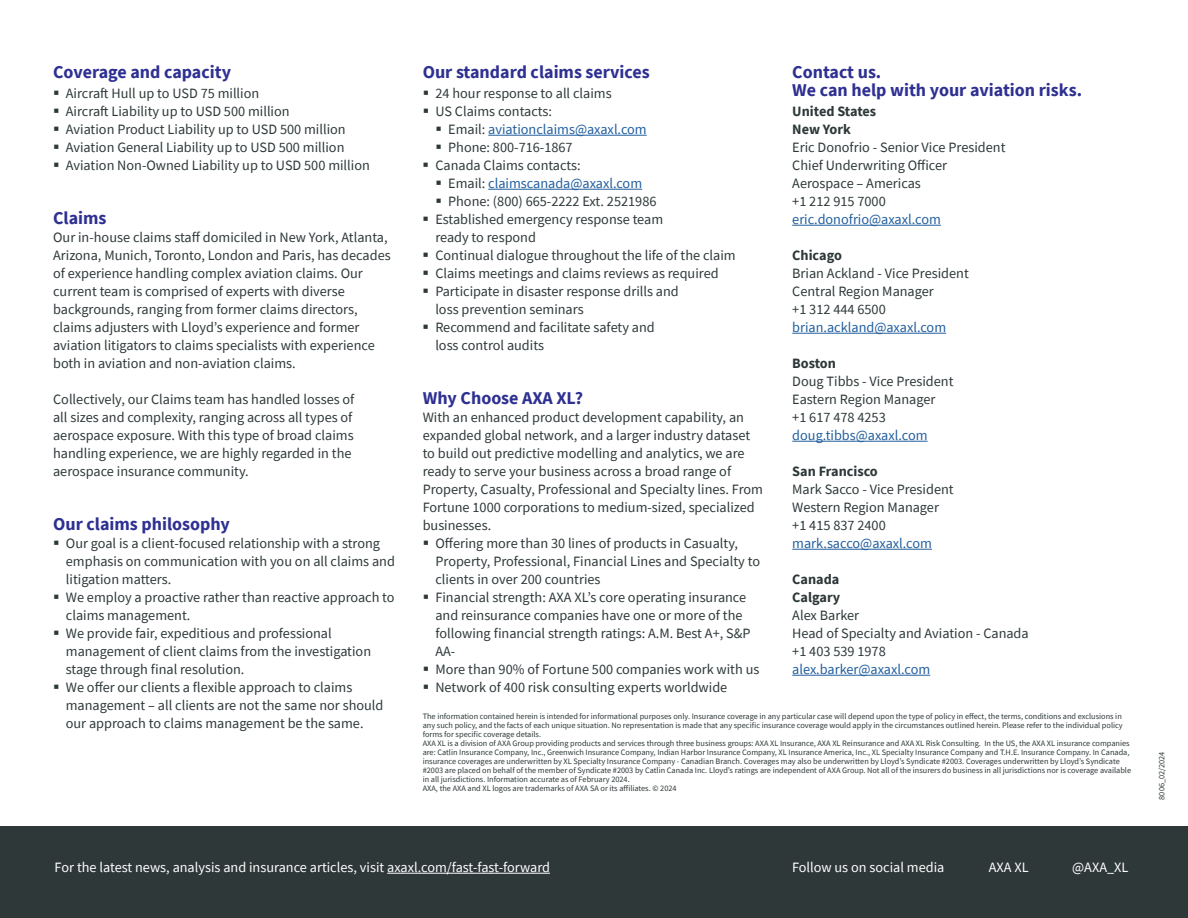
<style>
.page{position:relative;width:1188px;height:918px;background:#fff}
.page>*{position:absolute;margin:0;border:0;box-sizing:border-box;transform-origin:0 0}
.t1{font:700 18px "Source Sans Pro";color:#2e3092}
.t2{font:14.25px/18px "Source Sans Pro";color:#2e3839}
.t3{font:14.25px/18px "Source Sans Pro";color:#215e9e}
.t4{font:14.25px "Source Sans Pro";color:#fff}
.t5{font:700 14.25px/18px "Source Sans Pro";color:#2e3839}
.t6{font:8.25px/9px "Source Sans Pro";color:#2e3839;text-align:justify}
.s1{color:#2e3839}
.s2{color:#215e9e}
.s3{font-weight:400}
</style>
<div class="page">
<div style="left:0;top:826px;width:1188px;height:92px;background:#2e3839"></div>
<hr style="left:387px;top:873px;width:163px;height:1px;background:#fff">
<hr style="left:488px;top:135px;width:159px;height:1px;background:#215e9e">
<hr style="left:488px;top:189px;width:154px;height:1px;background:#215e9e">
<hr style="left:792px;top:225px;width:149px;height:1px;background:#215e9e">
<hr style="left:792px;top:333px;width:154px;height:1px;background:#215e9e">
<hr style="left:792px;top:441px;width:136px;height:1px;background:#215e9e">
<hr style="left:792px;top:549px;width:140px;height:1px;background:#215e9e">
<hr style="left:792px;top:675px;width:138px;height:1px;background:#215e9e">
<p class="t1" style="left:53px;top:60px;width:179px">Coverage and capacity</p>
<p class="t2" style="left:66px;top:84px;width:195px">Aircraft Hull up to USD 75 million</p>
<p class="t2" style="left:66px;top:102px;width:225px">Aircraft Liability up to USD 500 million</p>
<p class="t2" style="left:66px;top:120px;width:281px">Aviation Product Liability up to USD 500 million<br>Aviation General Liability up to USD 500 million</p>
<p class="t2" style="left:66px;top:156px;width:306px">Aviation Non-Owned Liability up to USD 500 million</p>
<p class="t1" style="left:53px;top:206px;width:55px">Claims</p>
<p class="t2" style="left:53px;top:228px;width:339px">Our in-house claims staff domiciled in New York, Atlanta, Arizona, Munich, Toronto, London and Paris, has decades of experience handling complex aviation claims. Our current team is comprised of experts with diverse backgrounds, ranging from former claims directors, claims adjusters with Lloyd’s experience and former aviation litigators to claims specialists with experience both in aviation and non-aviation claims.</p>
<p class="t2" style="left:53px;top:390px;width:303px">Collectively, our Claims team has handled losses of all sizes and complexity, ranging across all types of aerospace exposure. With this type of broad claims handling experience, we are highly regarded in the aerospace insurance community.</p>
<p class="t1" style="left:53px;top:512px;width:178px">Our claims philosophy</p>
<p class="t2" style="left:66px;top:534px;width:331px">Our goal is a client-focused relationship with a strong emphasis on communication with you on all claims and litigation matters.</p>
<p class="t2" style="left:66px;top:588px;width:330px">We employ a proactive rather than reactive approach to claims management.</p>
<p class="t2" style="left:66px;top:624px;width:307px">We provide fair, expeditious and professional management of client claims from the investigation stage through final resolution.</p>
<p class="t2" style="left:66px;top:678px;width:319px">We offer our clients a flexible approach to claims management – all clients are not the same nor should our approach to claims management be the same.</p>
<p class="t1" style="left:423px;top:60px;width:229px">Our standard claims services</p>
<p class="t2" style="left:435px;top:84px;width:178px">24 hour response to all claims</p>
<p class="t2" style="left:435px;top:102px;width:118px">US Claims contacts:</p>
<p class="t3" style="left:448px;top:120px;width:200px"><span class="s1">Email:</span> aviationclaims@axaxl.com</p>
<p class="t2" style="left:448px;top:138px;width:126px">Phone: 800-716-1867</p>
<p class="t2" style="left:435px;top:156px;width:147px">Canada Claims contacts:</p>
<p class="t3" style="left:448px;top:174px;width:196px"><span class="s1">Email:</span> claimscanada@axaxl.com</p>
<p class="t2" style="left:448px;top:192px;width:210px">Phone: (800) 665-2222 Ext. 2521986</p>
<p class="t2" style="left:435px;top:210px;width:229px">Established emergency response team ready to respond</p>
<p class="t2" style="left:435px;top:246px;width:302px">Continual dialogue throughout the life of the claim</p>
<p class="t2" style="left:435px;top:264px;width:285px">Claims meetings and claims reviews as required</p>
<p class="t2" style="left:435px;top:282px;width:245px">Participate in disaster response drills and</p>
<p class="t2" style="left:435px;top:300px;width:150px">loss prevention seminars</p>
<p class="t2" style="left:435px;top:318px;width:221px">Recommend and facilitate safety and loss control audits</p>
<p class="t1" style="left:423px;top:386px;width:162px">Why Choose AXA XL?</p>
<p class="t2" style="left:423px;top:408px;width:342px">With an enhanced product development capability, an expanded global network, and a larger industry dataset to build out predictive modelling and analytics, we are ready to serve your business across a broad range of Property, Casualty, Professional and Specialty lines. From Fortune 1000 corporations to medium-sized, specialized businesses.</p>
<p class="t2" style="left:435px;top:534px;width:326px">Offering more than 30 lines of products in Casualty,<br>Property, Professional, Financial Lines and Specialty to clients in over 200 countries</p>
<p class="t2" style="left:435px;top:588px;width:317px">Financial strength: AXA XL’s core operating insurance and reinsurance companies have one or more of the following financial strength ratings: A.M. Best A+, S&amp;P AA-</p>
<p class="t2" style="left:435px;top:660px;width:326px">More than 90% of Fortune 500 companies work with us<br>Network of 400 risk consulting experts worldwide</p>
<p class="t1" style="left:792px;top:60px;width:91px">Contact us.</p>
<p class="t1" style="left:792px;top:78px;width:291px">We can help with your aviation risks.</p>
<p class="t5" style="left:792px;top:102px;width:86px">United States</p>
<p class="t5" style="left:792px;top:120px;width:60px">New York</p>
<p class="t2" style="left:792px;top:138px;width:215px">Eric Donofrio - Senior Vice President</p>
<p class="t2" style="left:792px;top:156px;width:156px">Chief Underwriting Officer</p>
<p class="t2" style="left:792px;top:174px;width:130px">Aerospace – Americas</p>
<p class="t2" style="left:792px;top:192px;width:95px">+1 212 915 7000</p>
<p class="t3" style="left:792px;top:210px;width:150px">eric.donofrio@axaxl.com</p>
<p class="t5" style="left:792px;top:246px;width:51px">Chicago</p>
<p class="t2" style="left:792px;top:264px;width:178px">Brian Ackland - Vice President</p>
<p class="t2" style="left:792px;top:282px;width:143px">Central Region Manager</p>
<p class="t2" style="left:792px;top:300px;width:95px">+1 312 444 6500</p>
<p class="t3" style="left:792px;top:318px;width:155px">brian.ackland@axaxl.com</p>
<p class="t5" style="left:792px;top:354px;width:45px">Boston</p>
<p class="t2" style="left:792px;top:372px;width:163px">Doug Tibbs - Vice President</p>
<p class="t2" style="left:792px;top:390px;width:145px">Eastern Region Manager</p>
<p class="t3" style="left:792px;top:408px;width:137px"><span class="s1">+1 617 478 4253 </span>doug.tibbs@axaxl.com</p>
<p class="t5" style="left:792px;top:462px;width:87px">San Francisco</p>
<p class="t2" style="left:792px;top:480px;width:163px">Mark Sacco - Vice President<br>Western Region Manager +1 415 837 2400 <span class="s2">mark.sacco@axaxl.com</span></p>
<p class="t5" style="left:792px;top:570px;width:68px">Canada<br>Calgary<br><span class="s3">Alex Barker</span></p>
<p class="t2" style="left:792px;top:624px;width:238px">Head of Specialty and Aviation - Canada +1 403 539 1978</p>
<p class="t3" style="left:792px;top:660px;width:139px">alex.barker@axaxl.com</p>
<p class="t6" style="left:423px;top:712px;width:702px">The information contained herein is intended for informational purposes only. Insurance coverage in any particular case will depend upon the type of policy in effect, the terms, conditions and exclusions in any such policy, and the facts of each unique situation. No representation is made that any specific insurance coverage would apply in the circumstances outlined herein. Please refer to the individual policy forms for specific coverage details.</p>
<p class="t6" style="left:423px;top:739px;width:710px;text-align:left">AXA XL is a division of AXA Group providing products and services through three business groups: AXA XL Insurance, AXA XL Reinsurance and AXA XL Risk Consulting. In the US, the AXA XL insurance companies are: Catlin Insurance Company, Inc., Greenwich Insurance Company, Indian Harbor Insurance Company, XL Insurance America, Inc., XL Specialty Insurance Company and T.H.E. Insurance Company. In Canada, insurance coverages are underwritten by XL Specialty Insurance Company - Canadian Branch. Coverages may also be underwritten by Lloyd’s Syndicate #2003. Coverages underwritten by Lloyd’s Syndicate #2003 are placed on behalf of the member of Syndicate #2003 by Catlin Canada Inc. Lloyd’s ratings are independent of AXA Group. Not all of the insurers do business in all jurisdictions nor is coverage available in all jurisdictions. Information accurate as of February 2024.</p>
<p class="t6" style="left:423px;top:784px;width:255px">AXA, the AXA and XL logos are trademarks of AXA SA or its affiliates. © 2024</p>
<p class="t4" style="left:55px;top:858px;width:497px">For the latest news, analysis and insurance articles, visit axaxl.com/fast-fast-forward</p>
<p class="t4" style="left:792px;top:858px;width:154px">Follow us on social media</p>
<p class="t4" style="left:989px;top:858px;width:41px">AXA XL</p>
<p class="t4" style="left:1072px;top:858px;width:58px">@AXA_XL</p>
<p class="t6" style="left:1157px;top:800px;width:50px;rotate:-90deg">8006_02/2024</p>
</div>
